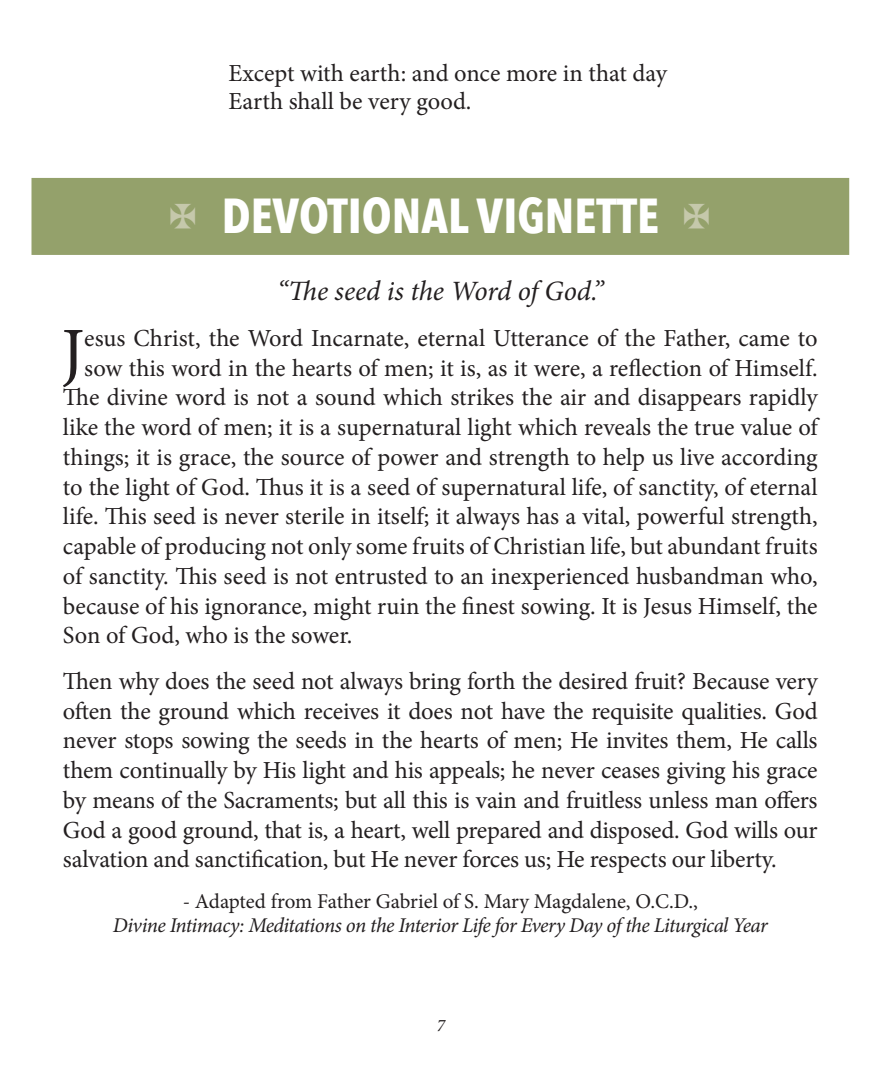
<style>
.page{position:relative;width:882px;height:1071px;background:#fff}
.page>*{position:absolute;margin:0;border:0;box-sizing:border-box;transform-origin:0 0}
.t1{font:70.35px "Minion Pro";color:#231f20}
.t2{font:700 49px "Avenir Next Condensed";color:#fff}
.t3{font:italic 28px "Minion Pro";letter-spacing:-.005em;color:#231f20}
.t4{font:24.5px/29.8px "Minion Pro";letter-spacing:-.005em;color:#231f20}
.t5{font:italic 21px "Minion Pro";letter-spacing:-.03em;color:#231f20}
.t6{font:21px "Minion Pro";letter-spacing:-.005em;color:#231f20}
.t7{font:italic 17.5px "Minion Pro";color:#231f20}
</style>
<div class="page">
<div style="left:32px;top:178px;width:817px;height:77px;background:#94a16b"></div>
<p class="t4" style="left:228px;top:59px;width:440px;line-height:28px">Except with earth: and once more in that day<br>Earth shall be very good.</p>
<h2 class="t2" style="left:170px;top:186px;width:542px"><sup>+</sup> DEVOTIONAL VIGNETTE <sup>+</sup></h2>
<p class="t3" style="left:277px;top:272px;width:328px">“The seed is the Word of God.”</p>
<h1 class="t1" style="left:61px;top:306px;width:25px">J</h1>
<p class="t4" style="left:84px;top:323px;width:735px">esus Christ, the Word Incarnate, eternal Utterance of the Father, came to</p>
<p class="t4" style="left:84px;top:353px;width:735px">sow this word in the hearts of men; it is, as it were, a reflection of Himself.</p>
<p class="t4" style="left:63px;top:383px;width:756px">The divine word is not a sound which strikes the air and disappears rapidly</p>
<p class="t4" style="left:63px;top:413px;width:756px">like the word of men; it is a supernatural light which reveals the true value of</p>
<p class="t4" style="left:63px;top:442px;width:756px">things; it is grace, the source of power and strength to help us live according</p>
<p class="t4" style="left:63px;top:472px;width:756px">to the light of God. Thus it is a seed of supernatural life, of sanctity, of eternal</p>
<p class="t4" style="left:63px;top:502px;width:756px">life. This seed is never sterile in itself; it always has a vital, powerful strength,</p>
<p class="t4" style="left:63px;top:532px;width:756px">capable of producing not only some fruits of Christian life, but abundant fruits</p>
<p class="t4" style="left:63px;top:561px;width:756px">of sanctity. This seed is not entrusted to an inexperienced husbandman who,</p>
<p class="t4" style="left:63px;top:591px;width:756px">because of his ignorance, might ruin the finest sowing. It is Jesus Himself, the</p>
<p class="t4" style="left:63px;top:621px;width:291px">Son of God, who is the sower.</p>
<p class="t4" style="left:63px;top:666px;width:756px;text-align:justify">Then why does the seed not always bring forth the desired fruit? Because very often the ground which receives it does not have the requisite qualities. God never stops sowing the seeds in the hearts of men; He invites them, He calls them continually by His light and his appeals; he never ceases giving his grace by means of the Sacraments; but all this is vain and fruitless unless man offers God a good ground, that is, a heart, well prepared and disposed. God wills our salvation and sanctification, but He never forces us; He respects our liberty.</p>
<p class="t6" style="left:183px;top:887px;width:517px">- Adapted from Father Gabriel of S. Mary Magdalene, O.C.D.,</p>
<p class="t5" style="left:113px;top:911px;width:656px">Divine Intimacy: Meditations on the Interior Life for Every Day of the Liturgical Year</p>
<p class="t7" style="left:437px;top:1013px;width:10px">7</p>
</div>
